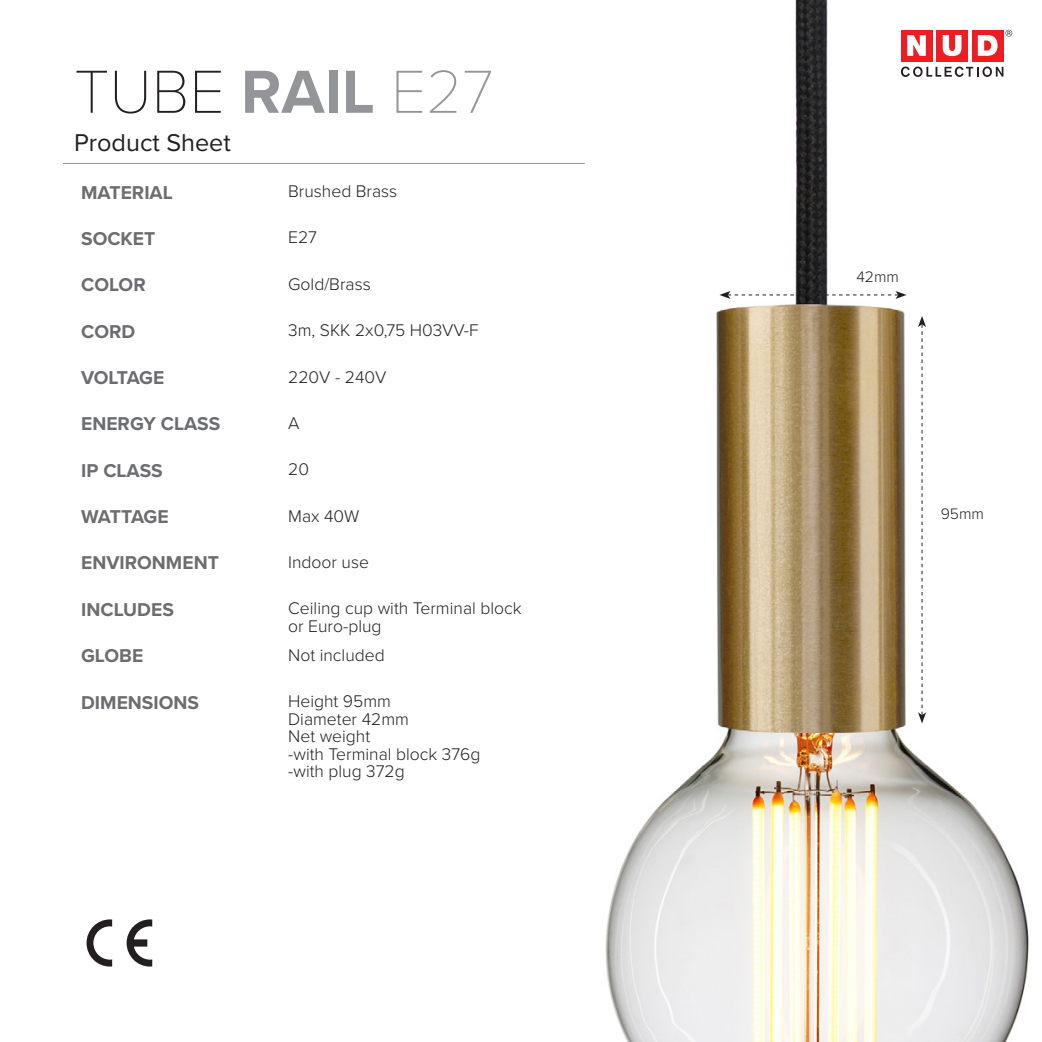
<style>
.page{position:relative;width:1042px;height:1042px;background:#fff}
.page>*{position:absolute;margin:0;border:0;box-sizing:border-box;transform-origin:0 0}
.t1{font:100 63px "Proxima Nova T";color:#231f20}
.t2{font:25.2px "Proxima Nova";color:#231f20}
.t3{font:700 19.25px "Proxima Nova";color:#6c6d70}
.t4{font:700 19.25px "Proxima Nova";letter-spacing:-.025em;color:#6c6d70}
.t5{font:700 19.25px "Proxima Nova";letter-spacing:-.04em;color:#6c6d70}
.t6{font:300 17.5px/17.5px "Proxima Nova";color:#231f20}
.Styckeformat_1{font:300 15.75px "Proxima Nova";color:#231f20}
.s1{font-family:"Proxima Nova";font-weight:700;color:#939598}
.s2{color:#939598}
</style>
<div class="page">
<img style="left:605px;top:0;width:424px;height:1042px">
<svg style="left:719px;top:291px;width:187px;height:8px"></svg>
<svg style="left:918px;top:316px;width:8px;height:407px"></svg>
<hr style="left:63px;top:163px;width:522px;height:1px;background:#939598">
<div style="left:901px;top:30px;width:31px;height:31px;background:#ee1d23"></div>
<div style="left:936px;top:30px;width:32px;height:31px;background:#ee1d23"></div>
<div style="left:972px;top:30px;width:31px;height:31px;background:#ee1d23"></div>
<svg style="left:907px;top:35px;width:19px;height:21px"></svg>
<svg style="left:942px;top:35px;width:19px;height:21px"></svg>
<svg style="left:978px;top:35px;width:19px;height:21px"></svg>
<svg style="left:901px;top:67px;width:102px;height:10px"></svg>
<svg style="left:1005px;top:30px;width:7px;height:6px"></svg>
<svg style="left:87px;top:919px;width:25px;height:47px"></svg>
<svg style="left:127px;top:919px;width:25px;height:47px"></svg>
<p class="t1" style="left:74px;top:45px;width:421px">TUBE <span class="s1">RAIL</span> <span class="s2">E27</span></p>
<p class="t2" style="left:74px;top:123px;width:158px">Product Sheet</p>
<p class="t3" style="left:81px;top:178px;width:93px">MATERIAL</p>
<p class="t6" style="left:288px;top:182px;width:111px">Brushed Brass</p>
<p class="t3" style="left:81px;top:224px;width:76px">SOCKET</p>
<p class="t6" style="left:288px;top:228px;width:30px">E27</p>
<p class="t3" style="left:81px;top:270px;width:66px">COLOR</p>
<p class="t6" style="left:288px;top:274px;width:84px">Gold/Brass</p>
<p class="t3" style="left:81px;top:317px;width:56px">CORD</p>
<p class="t6" style="left:288px;top:321px;width:192px">3m, SKK 2x0,75 H03VV-F</p>
<p class="t4" style="left:81px;top:363px;width:85px">VOLTAGE</p>
<p class="t6" style="left:288px;top:367px;width:100px">220V - 240V</p>
<p class="t3" style="left:81px;top:409px;width:141px">ENERGY CLASS</p>
<p class="t6" style="left:288px;top:413px;width:13px">A</p>
<p class="t3" style="left:81px;top:456px;width:83px">IP CLASS</p>
<p class="t6" style="left:288px;top:460px;width:22px">20</p>
<p class="t5" style="left:81px;top:502px;width:89px">WATTAGE</p>
<p class="t6" style="left:288px;top:506px;width:73px">Max 40W</p>
<p class="t3" style="left:81px;top:548px;width:139px">ENVIRONMENT</p>
<p class="t6" style="left:288px;top:552px;width:82px">Indoor use</p>
<p class="t3" style="left:81px;top:595px;width:94px">INCLUDES</p>
<p class="t6" style="left:288px;top:599px;width:235px">Ceiling cup with Terminal block or Euro-plug</p>
<p class="t3" style="left:81px;top:641px;width:64px">GLOBE</p>
<p class="t6" style="left:288px;top:645px;width:98px">Not included</p>
<p class="t3" style="left:81px;top:688px;width:119px">DIMENSIONS</p>
<p class="t6" style="left:288px;top:691px;width:104px">Height 95mm</p>
<p class="t6" style="left:288px;top:709px;width:122px">Diameter 42mm</p>
<p class="t6" style="left:288px;top:726px;width:83px">Net weight</p>
<p class="t6" style="left:288px;top:744px;width:194px">-with Terminal block 376g -with plug 372g</p>
<p class="Styckeformat_1" style="left:856px;top:265px;width:44px">42mm</p>
<p class="Styckeformat_1" style="left:940px;top:502px;width:45px">95mm</p>
</div>
